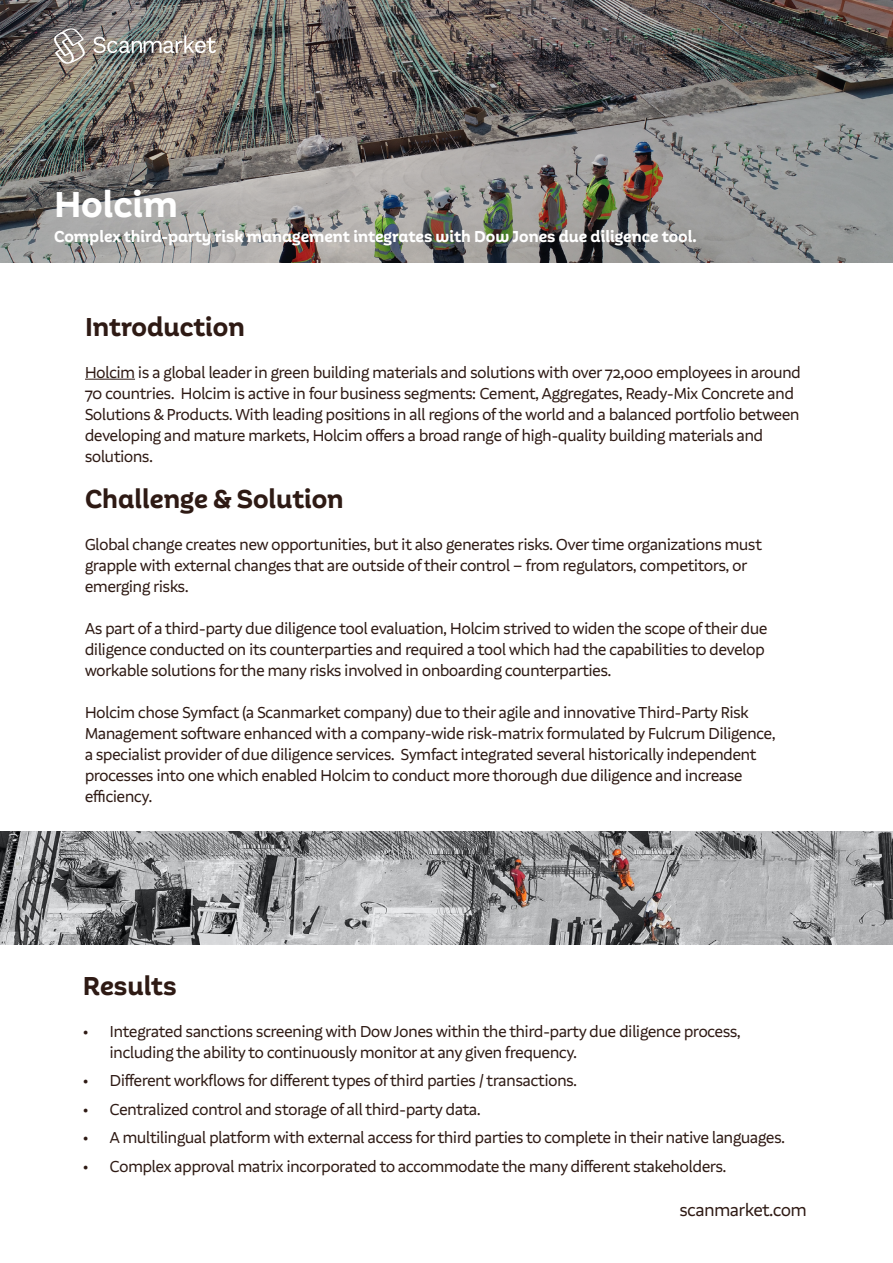
<style>
.page{position:relative;width:893px;height:1263px;background:#fff}
.page>*{position:absolute;margin:0;border:0;box-sizing:border-box;transform-origin:0 0}
.t1{font:700 37.5px "Aestetico Informal";color:#fff}
.t2{font:700 27px "Aestetico Informal";color:#2e1a14}
.t3{font:18px "Aestetico Formal";color:#2e1a14}
.t4{font:16.5px/21px "Aestetico Formal";color:#2e1a14}
.t5{font:700 16.5px "Aestetico Informal";color:#fff}
</style>
<div class="page">
<hr style="left:85px;top:379px;width:50px;height:1px;background:#2e1a14">
<img style="left:0;top:0;width:893px;height:262px">
<img style="left:0;top:831px;width:893px;height:113px">
<svg style="left:54px;top:28px;width:31px;height:36px"></svg>
<svg style="left:93px;top:35px;width:123px;height:18px"></svg>
<h1 class="t1" style="left:54px;top:182px;width:125px">Holcim</h1>
<p class="t5" style="left:54px;top:227px;width:644px">Complex third-party risk management integrates with Dow Jones due diligence tool.</p>
<h2 class="t2" style="left:85px;top:310px;width:161px">Introduction</h2>
<p class="t4" style="left:85px;top:362px;width:717px">Holcim is a global leader in green building materials and solutions with over 72,000 employees in around 70 countries. Holcim is active in four business segments: Cement, Aggregates, Ready-Mix Concrete and Solutions &amp; Products. With leading positions in all regions of the world and a balanced portfolio between developing and mature markets, Holcim offers a broad range of high-quality building materials and solutions.</p>
<h2 class="t2" style="left:85px;top:483px;width:260px">Challenge &amp; Solution</h2>
<p class="t4" style="left:85px;top:534px;width:678px">Global change creates new opportunities, but it also generates risks. Over time organizations must grapple with external changes that are outside of their control – from regulators, competitors, or emerging risks.</p>
<p class="t4" style="left:85px;top:618px;width:684px">As part of a third-party due diligence tool evaluation, Holcim strived to widen the scope of their due diligence conducted on its counterparties and required a tool which had the capabilities to develop workable solutions for the many risks involved in onboarding counterparties.</p>
<p class="t4" style="left:85px;top:702px;width:692px">Holcim chose Symfact (a Scanmarket company) due to their agile and innovative Third-Party Risk Management software enhanced with a company-wide risk-matrix formulated by Fulcrum Diligence, a specialist provider of due diligence services. Symfact integrated several historically independent processes into one which enabled Holcim to conduct more thorough due diligence and increase efficiency.</p>
<h2 class="t2" style="left:83px;top:970px;width:95px">Results</h2>
<p class="t4" style="left:110px;top:1021px;width:632px;text-indent:-27px">• Integrated sanctions screening with Dow Jones within the third-party due diligence process, including the ability to continuously monitor at any given frequency.</p>
<p class="t4" style="left:83px;top:1070px;width:496px">• Different workflows for different types of third parties / transactions.</p>
<p class="t4" style="left:83px;top:1099px;width:399px">• Centralized control and storage of all third-party data.</p>
<p class="t4" style="left:83px;top:1127px;width:703px">• A multilingual platform with external access for third parties to complete in their native languages.</p>
<p class="t4" style="left:83px;top:1156px;width:645px">• Complex approval matrix incorporated to accommodate the many different stakeholders.</p>
<p class="t3" style="left:680px;top:1200px;width:128px">scanmarket.com</p>
</div>
